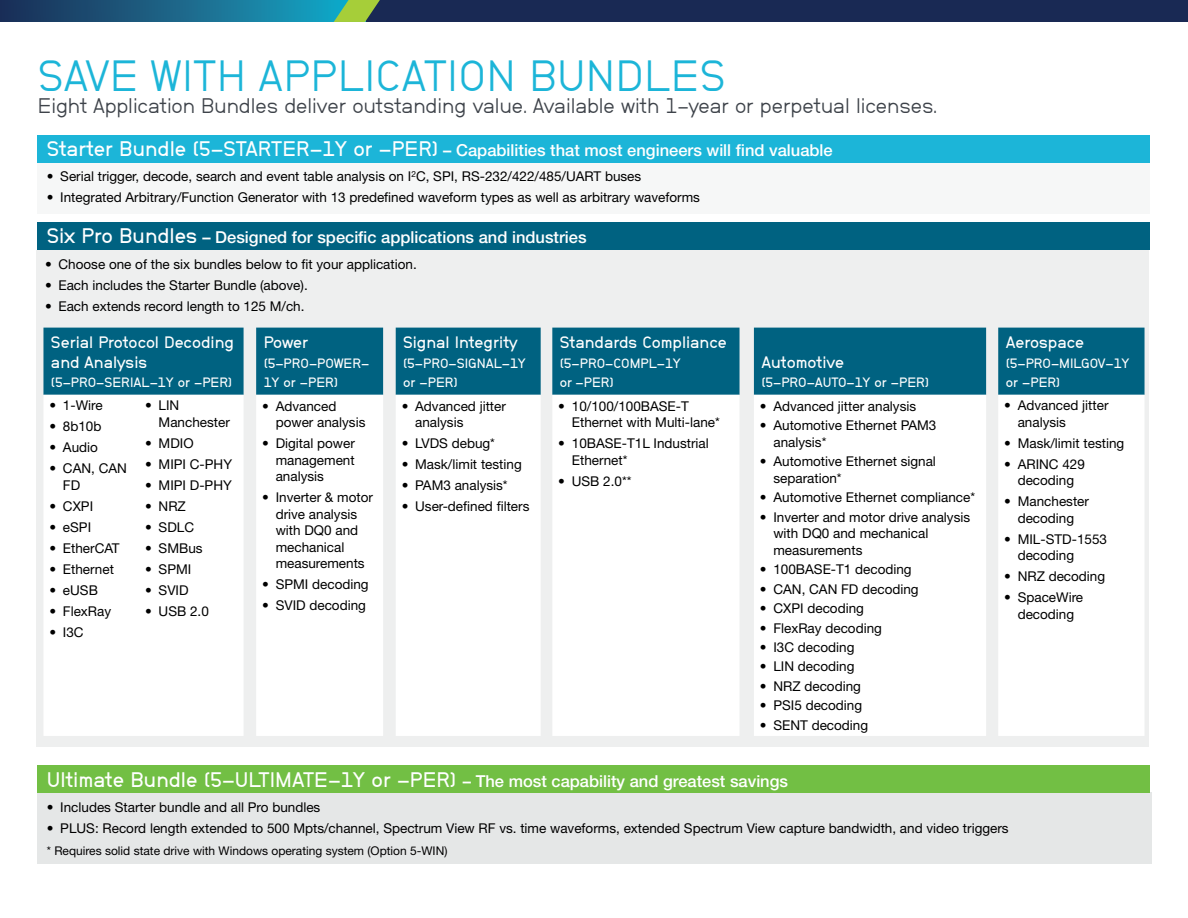
<style>
.page{position:relative;width:1188px;height:918px;background:#fff}
.page>*{position:absolute;margin:0;border:0;box-sizing:border-box;transform-origin:0 0}
.t1{font:43.5px "Neubau Grotesk Nor";letter-spacing:.02em;color:#1cb5d8}
.t2{font:21px "Neubau Grotesk Nor";color:#3e434a}
.t3{font:500 16.5px "Helvetica Neue LT Std";color:#fff}
.t4{font:16.5px/19.5px "Neubau Grotesk Hal";color:#fff}
.t5{font:13.5px/16.5px "Helvetica Neue LT Std";color:#000}
.t6{font:13.5px/19.5px "Neubau Grotesk Hal";color:#fff}
.t7{font:12px "Helvetica Neue LT Std";color:#000}
.s1{font-family:"Neubau Grotesk Hal";font-weight:400;font-size:21px}
</style>
<div class="page">
<div style="left:38px;top:162px;width:1112px;height:52px;background:#f6f7f7"></div>
<div style="left:36px;top:250px;width:1112px;height:497px;background:#eeefef"></div>
<div style="left:38px;top:793px;width:1114px;height:71px;background:#e5e7e7"></div>
<div style="left:38px;top:135px;width:1112px;height:27px;background:#1cb5d8"></div>
<div style="left:38px;top:222px;width:1112px;height:27px;background:#006281"></div>
<div style="left:38px;top:766px;width:1112px;height:27px;background:#72bf44"></div>
<div style="left:0;top:0;width:1188px;height:22px;background:#192954"></div>
<div style="left:0;top:0;width:365px;height:22px;background:linear-gradient(to right,#1d2b52,#17abca)"></div>
<svg style="left:334px;top:0;width:46px;height:22px"></svg>
<svg style="left:43px;top:328px;width:1102px;height:67px;background:#0f6b88"></svg>
<div style="left:44px;top:395px;width:1100px;height:341px;background:#fff"></div>
<h1 class="t1" style="left:38px;top:50px;width:689px">SAVE WITH APPLICATION BUNDLES</h1>
<h2 class="t2" style="left:38px;top:93px;width:901px">Eight Application Bundles deliver outstanding value. Available with 1-year or perpetual licenses.</h2>
<p class="t3" style="left:47px;top:141px;width:787px"><span class="s1">Starter Bundle (5-STARTER-1Y or -PER)</span> – Capabilities that most engineers will find valuable</p>
<p class="t5" style="left:47px;top:168px;width:596px">• Serial trigger, decode, search and event table analysis on I<sup>2</sup>C, SPI, RS-232/422/485/UART buses</p>
<p class="t5" style="left:47px;top:189px;width:655px">• Integrated Arbitrary/Function Generator with 13 predefined waveform types as well as arbitrary waveforms</p>
<p class="t3" style="left:47px;top:228px;width:541px"><span class="s1">Six Pro Bundles</span> – Designed for specific applications and industries</p>
<p class="t5" style="left:45px;top:256px;width:373px">• Choose one of the six bundles below to fit your application.</p>
<p class="t5" style="left:45px;top:277px;width:264px">• Each includes the Starter Bundle (above).</p>
<p class="t5" style="left:45px;top:298px;width:261px">• Each extends record length to 125 M/ch.</p>
<p class="t4" style="left:51px;top:332px;width:185px">Serial Protocol Decoding and Analysis</p>
<p class="t6" style="left:51px;top:372px;width:183px">(5-PRO-SERIAL-1Y or -PER)</p>
<p class="t4" style="left:264px;top:332px;width:46px">Power</p>
<p class="t6" style="left:264px;top:353px;width:107px">(5-PRO-POWER-<br>1Y or -PER)</p>
<p class="t4" style="left:403px;top:332px;width:116px">Signal Integrity</p>
<p class="t6" style="left:403px;top:353px;width:124px">(5-PRO-SIGNAL-1Y or -PER)</p>
<p class="t4" style="left:560px;top:332px;width:169px">Standards Compliance</p>
<p class="t6" style="left:560px;top:353px;width:123px">(5-PRO-COMPL-1Y or -PER)</p>
<p class="t4" style="left:761px;top:352px;width:84px">Automotive</p>
<p class="t6" style="left:761px;top:372px;width:169px">(5-PRO-AUTO-1Y or -PER)</p>
<p class="t4" style="left:1006px;top:332px;width:80px">Aerospace</p>
<p class="t6" style="left:1006px;top:353px;width:125px">(5-PRO-MILGOV-1Y or -PER)</p>
<p class="t5" style="left:49px;top:397px;width:55px">• 1-Wire</p>
<p class="t5" style="left:49px;top:418px;width:54px">• 8b10b</p>
<p class="t5" style="left:49px;top:439px;width:50px">• Audio</p>
<p class="t5" style="left:63px;top:460px;width:65px;text-indent:-14px">• CAN, CAN<br>FD</p>
<p class="t5" style="left:49px;top:498px;width:45px">• CXPI</p>
<p class="t5" style="left:49px;top:519px;width:43px">• eSPI</p>
<p class="t5" style="left:49px;top:540px;width:72px">• EtherCAT</p>
<p class="t5" style="left:49px;top:561px;width:66px">• Ethernet</p>
<p class="t5" style="left:49px;top:582px;width:50px">• eUSB</p>
<p class="t5" style="left:49px;top:603px;width:63px">• FlexRay</p>
<p class="t5" style="left:49px;top:624px;width:36px">• I3C</p>
<p class="t5" style="left:159px;top:397px;width:73px;text-indent:-14px">• LIN<br>Manchester</p>
<p class="t5" style="left:145px;top:435px;width:50px">• MDIO</p>
<p class="t5" style="left:145px;top:456px;width:88px">• MIPI C-PHY</p>
<p class="t5" style="left:145px;top:477px;width:88px">• MIPI D-PHY</p>
<p class="t5" style="left:145px;top:498px;width:42px">• NRZ</p>
<p class="t5" style="left:145px;top:519px;width:51px">• SDLC</p>
<p class="t5" style="left:145px;top:540px;width:59px">• SMBus</p>
<p class="t5" style="left:145px;top:561px;width:48px">• SPMI</p>
<p class="t5" style="left:145px;top:582px;width:45px">• SVID</p>
<p class="t5" style="left:145px;top:603px;width:65px">• USB 2.0</p>
<p class="t5" style="left:276px;top:397px;width:91px;text-indent:-14px">• Advanced power analysis</p>
<p class="t5" style="left:276px;top:435px;width:81px;text-align:justify;text-indent:-14px">• Digital power management analysis</p>
<p class="t5" style="left:276px;top:489px;width:99px;text-indent:-14px">• Inverter &amp; motor drive analysis with DQ0 and mechanical measurements</p>
<p class="t5" style="left:262px;top:576px;width:108px">• SPMI decoding</p>
<p class="t5" style="left:262px;top:597px;width:105px">• SVID decoding</p>
<p class="t5" style="left:415px;top:397px;width:92px;text-indent:-14px">• Advanced jitter analysis</p>
<p class="t5" style="left:402px;top:435px;width:95px">• LVDS debug*</p>
<p class="t5" style="left:402px;top:456px;width:122px">• Mask/limit testing</p>
<p class="t5" style="left:402px;top:477px;width:108px">• PAM3 analysis*</p>
<p class="t5" style="left:402px;top:498px;width:129px">• User-defined filters</p>
<p class="t5" style="left:572px;top:397px;width:150px;text-indent:-14px">• 10/100/100BASE-T<br>Ethernet with Multi-lane*</p>
<p class="t5" style="left:572px;top:435px;width:139px;text-indent:-14px">• 10BASE-T1L Industrial<br>Ethernet*</p>
<p class="t5" style="left:558px;top:472px;width:75px">• USB 2.0**</p>
<p class="t5" style="left:760px;top:397px;width:158px">• Advanced jitter analysis</p>
<p class="t5" style="left:773px;top:417px;width:165px;text-indent:-14px">• Automotive Ethernet PAM3 analysis*</p>
<p class="t5" style="left:773px;top:453px;width:164px;text-indent:-14px">• Automotive Ethernet signal separation*</p>
<p class="t5" style="left:760px;top:489px;width:217px">• Automotive Ethernet compliance*</p>
<p class="t5" style="left:773px;top:508px;width:198px;text-indent:-14px">• Inverter and motor drive analysis with DQ0 and mechanical measurements</p>
<p class="t5" style="left:760px;top:561px;width:153px">• 100BASE-T1 decoding</p>
<p class="t5" style="left:760px;top:580px;width:160px">• CAN, CAN FD decoding</p>
<p class="t5" style="left:760px;top:600px;width:106px">• CXPI decoding</p>
<p class="t5" style="left:760px;top:619px;width:123px">• FlexRay decoding</p>
<p class="t5" style="left:760px;top:639px;width:96px">• I3C decoding</p>
<p class="t5" style="left:760px;top:658px;width:96px">• LIN decoding</p>
<p class="t5" style="left:760px;top:678px;width:103px">• NRZ decoding</p>
<p class="t5" style="left:760px;top:697px;width:104px">• PSI5 decoding</p>
<p class="t5" style="left:760px;top:717px;width:110px">• SENT decoding</p>
<p class="t5" style="left:1018px;top:397px;width:92px;text-indent:-14px">• Advanced jitter analysis</p>
<p class="t5" style="left:1004px;top:435px;width:122px">• Mask/limit testing</p>
<p class="t5" style="left:1004px;top:456px;width:82px;text-align:center">• ARINC 429 decoding</p>
<p class="t5" style="left:1004px;top:493px;width:86px;text-align:center">• Manchester decoding</p>
<p class="t5" style="left:1018px;top:531px;width:91px;text-indent:-14px">• MIL-STD-1553 decoding</p>
<p class="t5" style="left:1004px;top:568px;width:103px">• NRZ decoding</p>
<p class="t5" style="left:1004px;top:589px;width:81px;text-align:center">• SpaceWire decoding</p>
<p class="t3" style="left:47px;top:771px;width:743px"><span class="s1">Ultimate Bundle (5-ULTIMATE-1Y or -PER)</span> – The most capability and greatest savings</p>
<p class="t5" style="left:47px;top:798px;width:275px">• Includes Starter bundle and all Pro bundles</p>
<p class="t5" style="left:47px;top:819px;width:963px">• PLUS: Record length extended to 500 Mpts/channel, Spectrum View RF vs. time waveforms, extended Spectrum View capture bandwidth, and video triggers</p>
<p class="t7" style="left:47px;top:844px;width:402px">* Requires solid state drive with Windows operating system (Option 5-WIN)</p>
</div>
